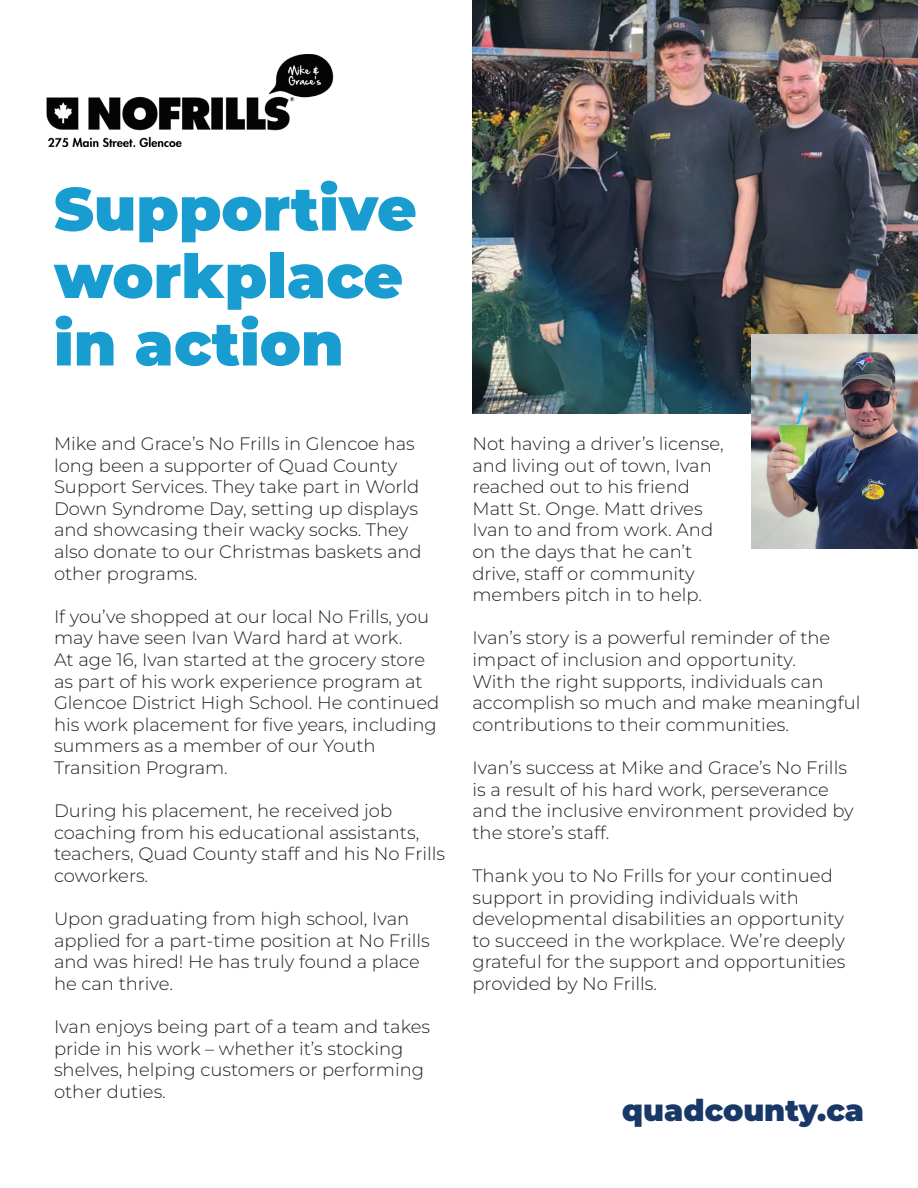
<style>
.page{position:relative;width:918px;height:1188px;background:#fff}
.page>*{position:absolute;margin:0;border:0;box-sizing:border-box;transform-origin:0 0}
.t1{font:900 60.75px/67.5px "Montserrat";color:#199dd1}
.t2{font:900 30px "Montserrat";color:#183867}
.t3{font:300 18px/21.6px "Montserrat";color:#231f20}
</style>
<div class="page">
<img style="left:473px;top:0;width:445px;height:414px">
<img style="left:47px;top:54px;width:286px;height:93px">
<img style="left:752px;top:334px;width:166px;height:214px">
<h1 class="t1" style="left:54px;top:174px;width:364px">Supportive workplace in action</h1>
<p class="t3" style="left:54px;top:432px;width:369px">Mike and Grace’s No Frills in Glencoe has long been a supporter of Quad County Support Services. They take part in World Down Syndrome Day, setting up displays and showcasing their wacky socks. They also donate to our Christmas baskets and other programs.</p>
<p class="t3" style="left:54px;top:605px;width:387px">If you’ve shopped at our local No Frills, you may have seen Ivan Ward hard at work.<br>At age 16, Ivan started at the grocery store as part of his work experience program at Glencoe District High School. He continued his work placement for five years, including summers as a member of our Youth Transition Program.</p>
<p class="t3" style="left:54px;top:799px;width:393px">During his placement, he received job coaching from his educational assistants, teachers, Quad County staff and his No Frills coworkers.</p>
<p class="t3" style="left:54px;top:907px;width:377px">Upon graduating from high school, Ivan applied for a part-time position at No Frills and was hired! He has truly found a place he can thrive.</p>
<p class="t3" style="left:54px;top:1015px;width:378px">Ivan enjoys being part of a team and takes pride in his work – whether it’s stocking shelves, helping customers or performing other duties.</p>
<p class="t3" style="left:472px;top:432px;width:253px">Not having a driver’s license, and living out of town, Ivan reached out to his friend<br>Matt St. Onge. Matt drives<br>Ivan to and from work. And on the days that he can’t drive, staff or community members pitch in to help.</p>
<p class="t3" style="left:472px;top:627px;width:390px">Ivan’s story is a powerful reminder of the impact of inclusion and opportunity.<br>With the right supports, individuals can accomplish so much and make meaningful contributions to their communities.</p>
<p class="t3" style="left:472px;top:756px;width:383px">Ivan’s success at Mike and Grace’s No Frills is a result of his hard work, perseverance and the inclusive environment provided by the store’s staff.</p>
<p class="t3" style="left:472px;top:864px;width:374px">Thank you to No Frills for your continued support in providing individuals with developmental disabilities an opportunity to succeed in the workplace. We’re deeply grateful for the support and opportunities provided by No Frills.</p>
<h2 class="t2" style="left:622px;top:1091px;width:243px">quadcounty.ca</h2>
</div>
